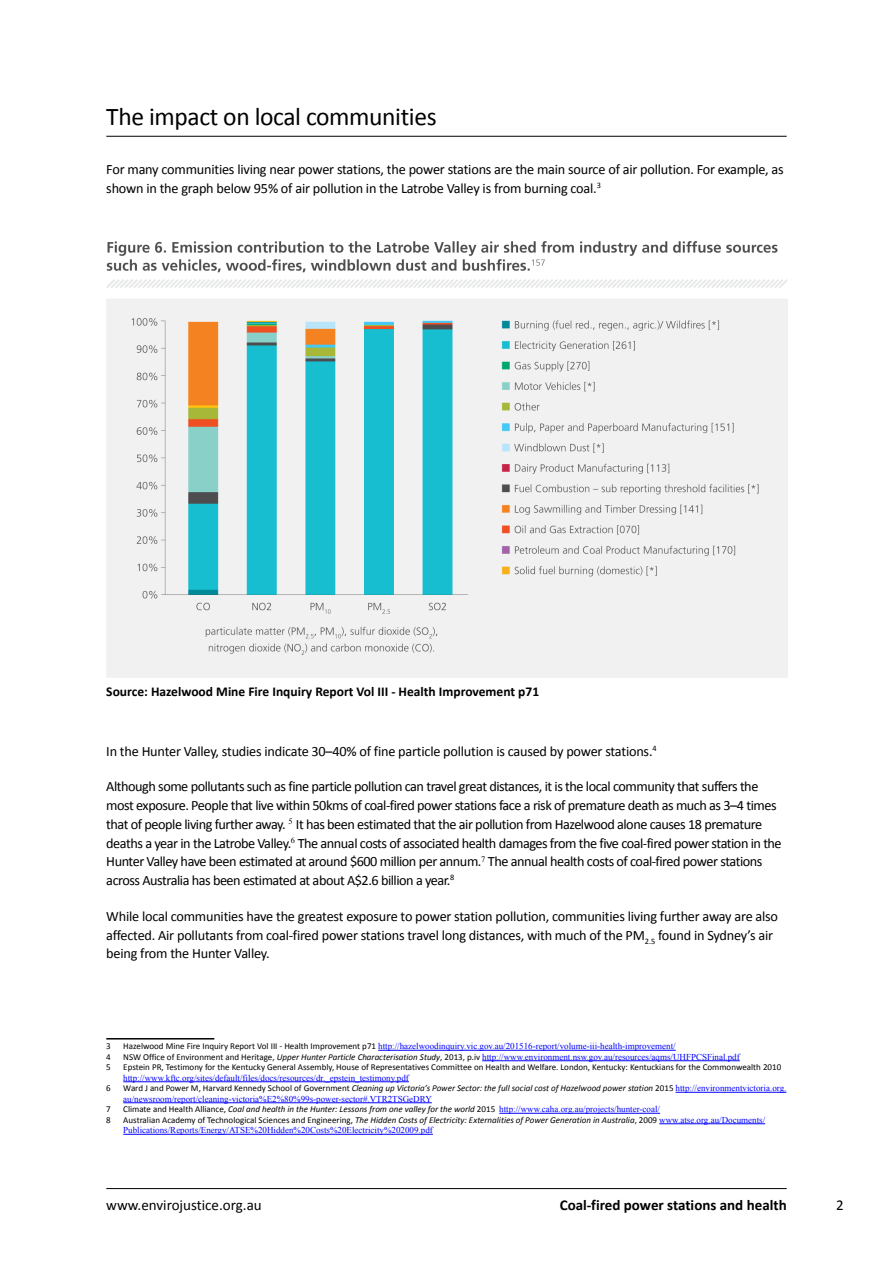
<style>
.page{position:relative;width:893px;height:1263px;background:#fff}
.page>*{position:absolute;margin:0;border:0;box-sizing:border-box;transform-origin:0 0}
.t1{font:25.5px "Calibri";letter-spacing:-.015em;color:#000}
.t2{font:700 15px "Calibri";color:#000}
.t3{font:15px "Calibri";color:#000}
.t4{font:14.25px/18.8px "Calibri";letter-spacing:-.035em;color:#000}
.t5{font:14.25px/18.8px "Calibri";letter-spacing:-.015em;color:#000}
.t6{font:700 13.5px "Calibri";color:#000}
.t7{font:9px "Times New Roman";color:#00f}
.t8{font:italic 9px "Calibri";color:#000}
.t9{font:9px "Calibri";color:#000}
.s1{font-family:"Calibri";color:#000}
.s2{font-family:"Calibri";font-style:italic;color:#000}
.s3{font-style:normal}
.s4{font-family:"Times New Roman";font-style:normal;color:#00f}
</style>
<div class="page">
<hr style="left:106px;top:1188px;width:681px;height:1px;background:#000">
<hr style="left:106px;top:136px;width:681px;height:1px;background:#000">
<img style="left:106px;top:241px;width:681px;height:436px">
<hr style="left:106px;top:1038px;width:108px;height:1px;background:#000">
<hr style="left:378px;top:1050px;width:298px;height:1px;background:#00f">
<hr style="left:482px;top:1060px;width:258px;height:1px;background:#00f">
<hr style="left:123px;top:1081px;width:286px;height:1px;background:#00f">
<hr style="left:676px;top:1092px;width:110px;height:1px;background:#00f">
<hr style="left:123px;top:1102px;width:309px;height:1px;background:#00f">
<hr style="left:499px;top:1113px;width:161px;height:1px;background:#00f">
<hr style="left:659px;top:1123px;width:106px;height:1px;background:#00f">
<hr style="left:123px;top:1134px;width:310px;height:1px;background:#00f">
<h1 class="t1" style="left:106px;top:101px;width:332px">The impact on local communities</h1>
<p class="t5" style="left:106px;top:160px;width:679px">For many communities living near power stations, the power stations are the main source of air pollution. For example, as shown in the graph below 95% of air pollution in the Latrobe Valley is from burning coal.<sup>3</sup></p>
<p class="t6" style="left:106px;top:683px;width:434px">Source: Hazelwood Mine Fire Inquiry Report Vol III - Health Improvement p71</p>
<p class="t5" style="left:106px;top:742px;width:552px">In the Hunter Valley, studies indicate 30–40% of fine particle pollution is caused by power stations.<sup>4</sup></p>
<p class="t4" style="left:106px;top:777px;width:677px">Although some pollutants such as fine particle pollution can travel great distances, it is the local community that suffers the most exposure. People that live within 50kms of coal-fired power stations face a risk of premature death as much as 3–4 times that of people living further away. <sup>5</sup> It has been estimated that the air pollution from Hazelwood alone causes 18 premature deaths a year in the Latrobe Valley.<sup>6</sup> The annual costs of associated health damages from the five coal-fired power station in the Hunter Valley have been estimated at around $600 million per annum.<sup>7</sup> The annual health costs of coal-fired power stations across Australia has been estimated at about A$2.6 billion a year.<sup>8</sup></p>
<p class="t5" style="left:106px;top:907px;width:673px">While local communities have the greatest exposure to power station pollution, communities living further away are also affected. Air pollutants from coal-fired power stations travel long distances, with much of the PM<sub>2.5</sub> found in Sydney’s air being from the Hunter Valley.</p>
<p class="t9" style="left:106px;top:1040px;width:6px">3</p>
<p class="t7" style="left:123px;top:1040px;width:554px"><span class="s1">Hazelwood Mine Fire Inquiry Report Vol III - Health Improvement p71</span> http://hazelwoodinquiry.vic.gov.au/201516-report/volume-iii-health-improvement/</p>
<p class="t9" style="left:106px;top:1051px;width:6px">4</p>
<p class="t7" style="left:123px;top:1051px;width:618px"><span class="s1">NSW Office of Environment and Heritage,</span> <span class="s2">Upper Hunter Particle Characterisation Study</span><span class="s1">, 2013, p.iv</span> http://www.environment.nsw.gov.au/resources/aqms/UHFPCSFinal.pdf</p>
<p class="t9" style="left:106px;top:1061px;width:6px">5</p>
<p class="t9" style="left:123px;top:1061px;width:659px">Epstein PR, Testimony for the Kentucky General Assembly, House of Representatives Committee on Health and Welfare. London, Kentucky: Kentuckians for the Commonwealth 2010</p>
<p class="t7" style="left:123px;top:1072px;width:287px">http://www.kftc.org/sites/default/files/docs/resources/dr._epstein_testimony.pdf</p>
<p class="t9" style="left:106px;top:1082px;width:6px">6</p>
<p class="t8" style="left:123px;top:1082px;width:665px"><span class="s3">Ward J and Power M, Harvard Kennedy School of Government</span> Cleaning up Victoria’s Power Sector: the full social cost of Hazelwood power station <span class="s3">2015</span> <span class="s4">http://environmentvictoria.org.</span></p>
<p class="t7" style="left:123px;top:1093px;width:310px">au/newsroom/report/cleaning-victoria%E2%80%99s-power-sector#.VTR2TSGeDRY</p>
<p class="t9" style="left:106px;top:1103px;width:6px">7</p>
<p class="t8" style="left:123px;top:1103px;width:538px"><span class="s3">Climate and Health Alliance,</span> Coal and health in the Hunter: Lessons from one valley for the world <span class="s3">2015</span> <span class="s4">http://www.caha.org.au/projects/hunter-coal/</span></p>
<p class="t9" style="left:106px;top:1114px;width:6px">8</p>
<p class="t8" style="left:123px;top:1114px;width:643px"><span class="s3">Australian Academy of Technological Sciences and Engineering,</span> The Hidden Costs of Electricity: Externalities of Power Generation in Australia<span class="s3">, 2009</span> <span class="s4">www.atse.org.au/Documents/</span></p>
<p class="t7" style="left:123px;top:1124px;width:311px">Publications/Reports/Energy/ATSE%20Hidden%20Costs%20Electricity%202009.pdf</p>
<p class="t3" style="left:106px;top:1196px;width:157px">www.envirojustice.org.au</p>
<p class="t2" style="left:560px;top:1196px;width:228px">Coal-fired power stations and health</p>
<p class="t3" style="left:836px;top:1196px;width:9px">2</p>
</div>
